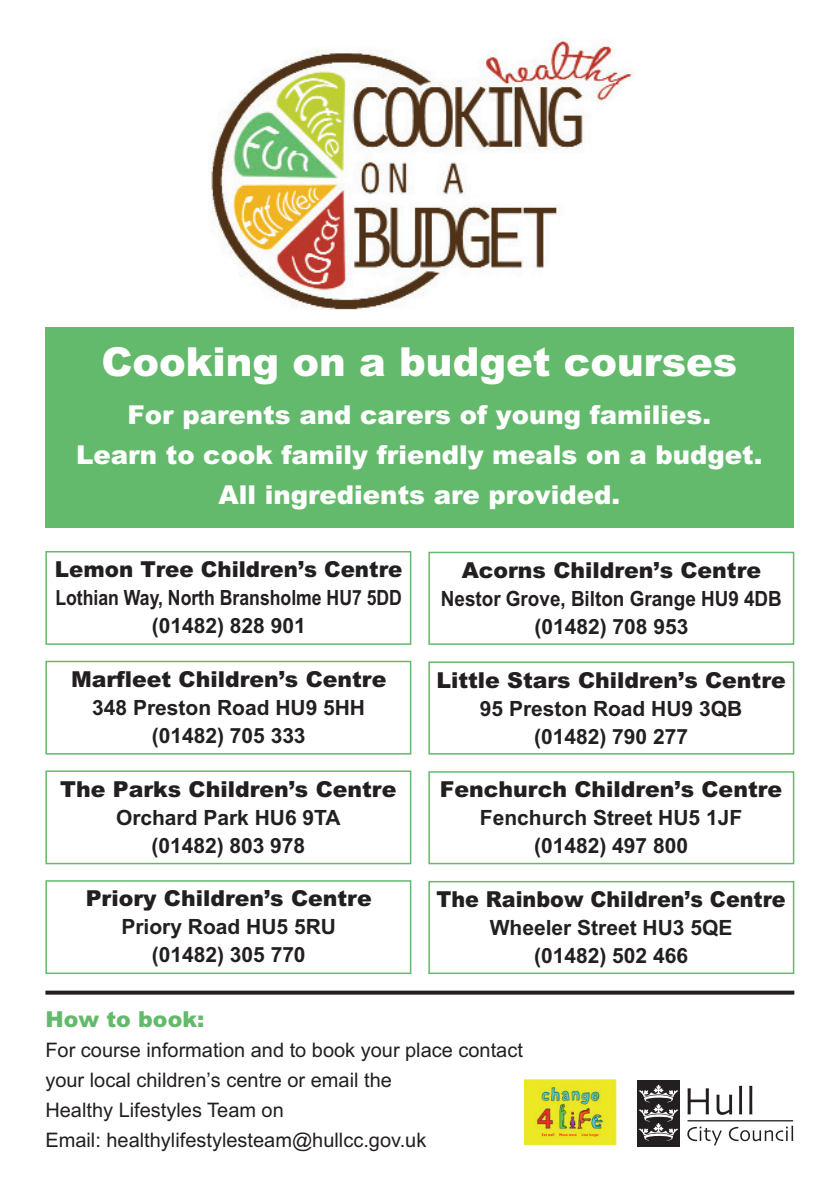
<style>
.page{position:relative;width:838px;height:1192px;background:#fff}
.page>*{position:absolute;margin:0;border:0;box-sizing:border-box;transform-origin:0 0}
.t1{font:900 40px "Arial";color:#fff}
.t2{font:900 26px/40px "Arial";color:#fff;text-align:center}
.t3{font:900 22px "Arial";color:#231f20}
.t4{font:900 22px "Arial";color:#231f20;scale:.94 1}
.t5{font:900 22px "Arial";color:#64ba6c}
.t6{font:700 21px/28px "Arial";color:#231f20;text-align:center}
.t7{font:700 21px/28px "Arial";color:#231f20;text-align:center;scale:.84 1}
.t8{font:700 21px/28px "Arial";color:#231f20;text-align:center;scale:.9 1}
.t9{font:20px/30px "Arial";color:#231f20}
</style>
<div class="page">
<svg style="left:687px;top:1088px;width:21px;height:26px"></svg>
<svg style="left:716px;top:1095px;width:16px;height:20px"></svg>
<svg style="left:739px;top:1086px;width:3px;height:28px"></svg>
<svg style="left:749px;top:1086px;width:3px;height:28px"></svg>
<hr style="left:687px;top:1120px;width:106px;height:1px;background:#231f20">
<div style="left:637px;top:1080px;width:42px;height:67px;background:#231f20"></div>
<svg style="left:638px;top:1084px;width:40px;height:57px"></svg>
<hr style="left:649px;top:1118px;width:17px;height:4px;background:#231f20">
<svg style="left:687px;top:1126px;width:34px;height:20px"></svg>
<svg style="left:728px;top:1126px;width:65px;height:15px"></svg>
<svg style="left:45px;top:990px;width:749px;height:4px;background:#454243"></svg>
<div style="left:45px;top:327px;width:749px;height:201px;background:#64ba6c"></div>
<div style="left:45px;top:551px;width:366px;height:94px;border:2px solid #64ba6c"></div>
<div style="left:428px;top:552px;width:366px;height:93px;border:2px solid #64ba6c"></div>
<div style="left:45px;top:661px;width:366px;height:93px;border:2px solid #64ba6c"></div>
<div style="left:428px;top:661px;width:366px;height:93px;border:2px solid #64ba6c"></div>
<div style="left:45px;top:770px;width:366px;height:94px;border:2px solid #64ba6c"></div>
<div style="left:428px;top:771px;width:366px;height:93px;border:2px solid #64ba6c"></div>
<div style="left:45px;top:880px;width:366px;height:94px;border:2px solid #64ba6c"></div>
<div style="left:428px;top:881px;width:366px;height:93px;border:2px solid #64ba6c"></div>
<img style="left:524px;top:1080px;width:92px;height:66px">
<img style="left:209px;top:39px;width:424px;height:270px">
<svg style="left:209px;top:39px;width:184px;height:66px"></svg>
<h1 class="t1" style="left:101px;top:347px;width:637px">Cooking on a budget courses</h1>
<p class="t2" style="left:76px;top:397px;width:687px">For parents and carers of young families.<br>Learn to cook family friendly meals on a budget.<br>All ingredients are provided.</p>
<p class="t3" style="left:55px;top:561px;width:349px">Lemon Tree Children’s Centre</p>
<p class="t7" style="left:55px;top:586px;width:414px">Lothian Way, North Bransholme HU7 5DD (01482) 828 901</p>
<p class="t3" style="left:71px;top:671px;width:317px">Marfleet Children’s Centre</p>
<p class="t6" style="left:92px;top:696px;width:274px">348 Preston Road HU9 5HH (01482) 705 333</p>
<p class="t3" style="left:60px;top:781px;width:337px">The Parks Children’s Centre</p>
<p class="t6" style="left:116px;top:805px;width:226px">Orchard Park HU6 9TA (01482) 803 978</p>
<p class="t3" style="left:86px;top:891px;width:287px">Priory Children’s Centre</p>
<p class="t6" style="left:121px;top:915px;width:216px">Priory Road HU5 5RU (01482) 305 770</p>
<p class="t3" style="left:461px;top:562px;width:301px">Acorns Children’s Centre</p>
<p class="t8" style="left:441px;top:587px;width:380px">Nestor Grove, Bilton Grange HU9 4DB (01482) 708 953</p>
<p class="t3" style="left:436px;top:672px;width:351px">Little Stars Children’s Centre</p>
<p class="t6" style="left:480px;top:696px;width:264px">95 Preston Road HU9 3QB (01482) 790 277</p>
<p class="t3" style="left:440px;top:782px;width:344px">Fenchurch Children’s Centre</p>
<p class="t6" style="left:480px;top:806px;width:264px">Fenchurch Street HU5 1JF (01482) 497 800</p>
<p class="t4" style="left:436px;top:891px;width:373px">The Rainbow Children’s Centre</p>
<p class="t6" style="left:489px;top:916px;width:244px">Wheeler Street HU3 5QE (01482) 502 466</p>
<p class="t5" style="left:45px;top:1011px;width:160px">How to book:</p>
<p class="t9" style="left:45px;top:1036px;width:479px">For course information and to book your place contact your local children’s centre or email the<br>Healthy Lifestyles Team on<br>Email: healthylifestylesteam@hullcc.gov.uk</p>
</div>
